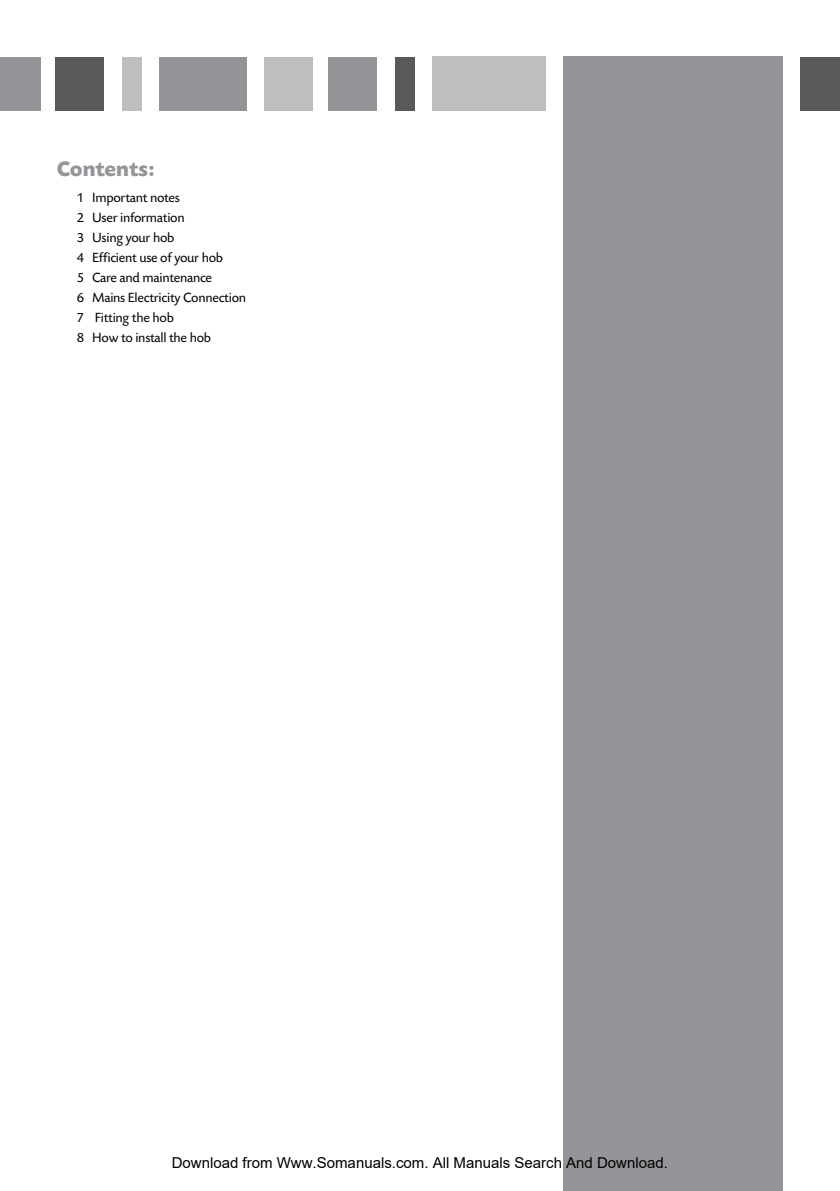
<style>
.page{position:relative;width:840px;height:1191px;background:#fff}
.page>*{position:absolute;margin:0;border:0;box-sizing:border-box;transform-origin:0 0}
.t1{font:700 22px "Today SB";color:#939598}
.t2{font:15px "Arial";color:#000}
.t3{font:14px/20px "Today SB";letter-spacing:-.02em;color:#000}
</style>
<div class="page">
<div style="left:800px;top:57px;width:39px;height:53px;background:#58595b"></div>
<div style="left:563px;top:57px;width:219px;height:1134px;background:#939598"></div>
<div style="left:394px;top:57px;width:20px;height:53px;background:#58595b"></div>
<div style="left:328px;top:57px;width:48px;height:53px;background:#939598"></div>
<div style="left:264px;top:57px;width:48px;height:53px;background:#bcbec0"></div>
<div style="left:159px;top:57px;width:88px;height:53px;background:#939598"></div>
<div style="left:122px;top:57px;width:19px;height:53px;background:#bcbec0"></div>
<div style="left:56px;top:57px;width:48px;height:53px;background:#58595b"></div>
<div style="left:0;top:57px;width:40px;height:53px;background:#939598"></div>
<div style="left:432px;top:57px;width:113px;height:54px;background:#bcbec0"></div>
<h1 class="t1" style="left:57px;top:157px;width:99px">Contents:</h1>
<p class="t3" style="left:77px;top:188px;width:171px">1 Important notes<br>2 User information<br>3 Using your hob<br>4 Efficient use of your hob<br>5 Care and maintenance<br>6 Mains Electricity Connection<br>7 Fitting the hob<br>8 How to install the hob</p>
<p class="t2" style="left:172px;top:1154px;width:497px">Download from Www.Somanuals.com. All Manuals Search And Download.</p>
</div>
